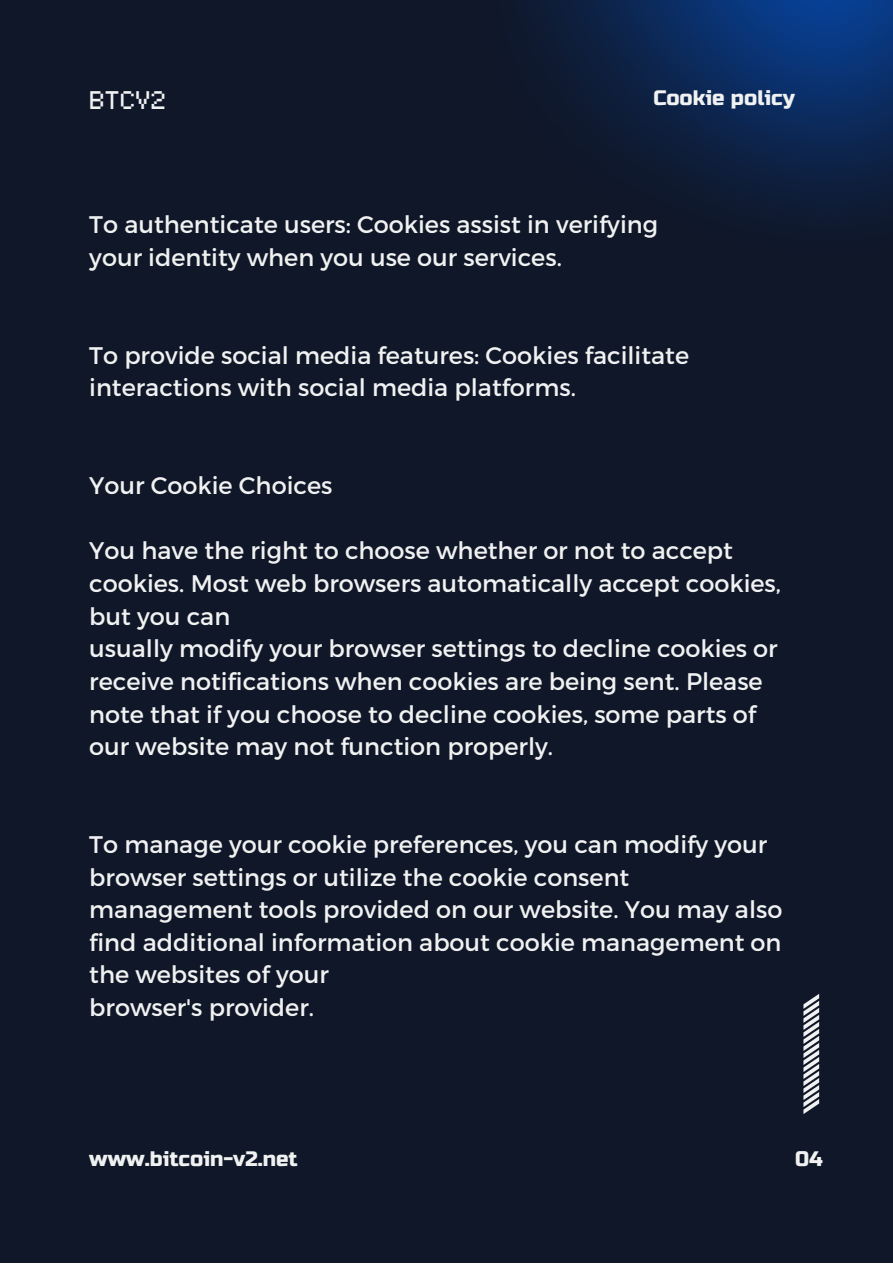
<style>
.page{position:relative;width:893px;height:1264px;background:#fff}
.page>*{position:absolute;margin:0;border:0;box-sizing:border-box;transform-origin:0 0}
.t1{font:25.5px "Retropix";color:#f0f1f1}
.t2{font:24px/32.5px "Montserrat";color:#f0f1f1}
.t3{font:21px "Russo One";color:#f0f1f1}
</style>
<div class="page">
<div style="left:0;top:0;width:892px;height:1262px;background:#101728"></div>
<svg style="left:803px;top:994px;width:16px;height:120px"></svg>
<img style="left:532px;top:0;width:360px;height:216px">
<p class="t1" style="left:89px;top:89px;width:78px">BTCV2</p>
<p class="t3" style="left:653px;top:86px;width:143px">Cookie policy</p>
<p class="t2" style="left:89px;top:207px;width:570px">To authenticate users: Cookies assist in verifying</p>
<p class="t2" style="left:89px;top:240px;width:474px">your identity when you use our services.</p>
<p class="t2" style="left:89px;top:338px;width:601px">To provide social media features: Cookies facilitate</p>
<p class="t2" style="left:89px;top:370px;width:488px">interactions with social media platforms.</p>
<p class="t2" style="left:89px;top:468px;width:245px">Your Cookie Choices</p>
<p class="t2" style="left:89px;top:533px;width:693px">You have the right to choose whether or not to accept cookies. Most web browsers automatically accept cookies, but you can</p>
<p class="t2" style="left:89px;top:631px;width:689px">usually modify your browser settings to decline cookies or receive notifications when cookies are being sent. Please note that if you choose to decline cookies, some parts of our website may not function properly.</p>
<p class="t2" style="left:89px;top:827px;width:679px">To manage your cookie preferences, you can modify your</p>
<p class="t2" style="left:89px;top:859px;width:694px">browser settings or utilize the cookie consent management tools provided on our website. You may also find additional information about cookie management on the websites of your</p>
<p class="t2" style="left:89px;top:990px;width:226px">browser's provider.</p>
<p class="t3" style="left:89px;top:1146px;width:210px">www.bitcoin-v2.net</p>
<p class="t3" style="left:795px;top:1146px;width:29px">04</p>
</div>
